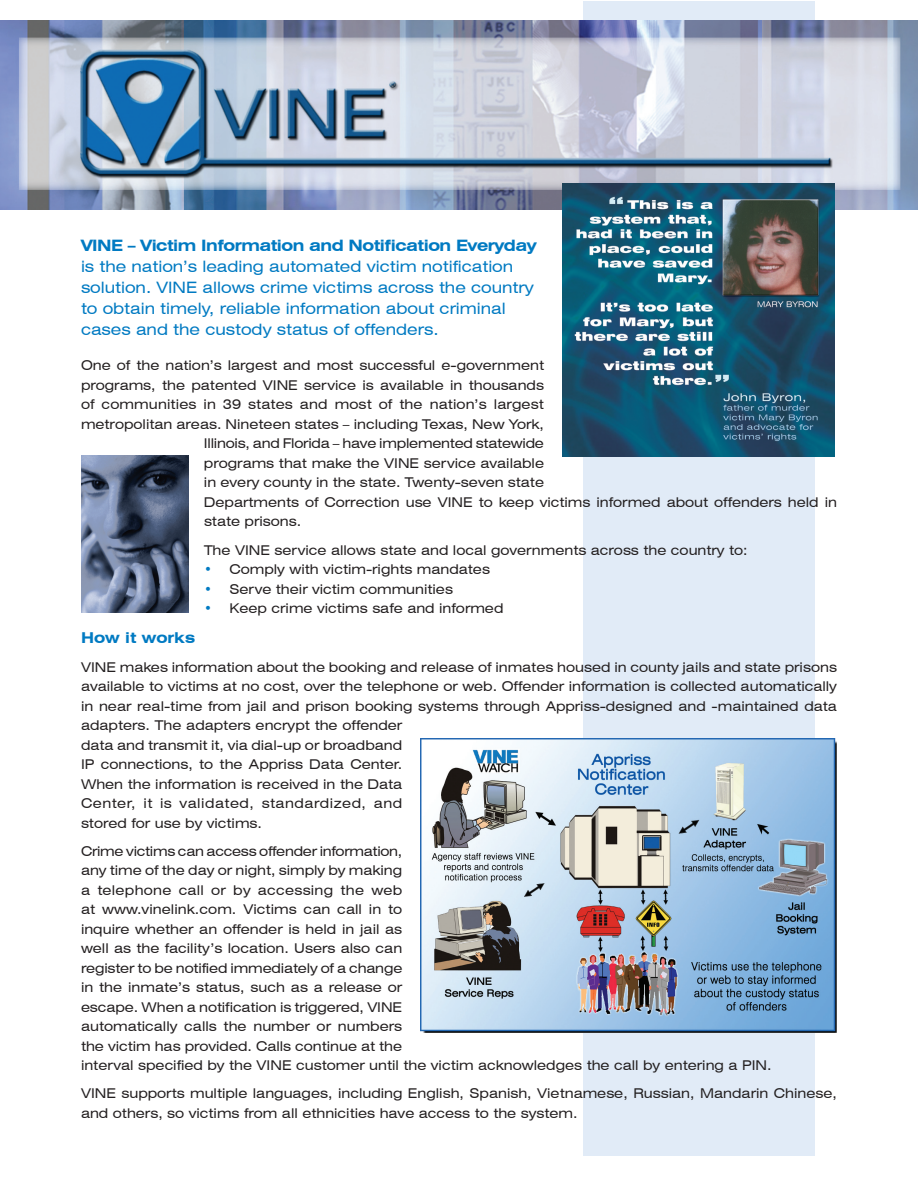
<style>
.page{position:relative;width:918px;height:1188px;background:#fff}
.page>*{position:absolute;margin:0;border:0;box-sizing:border-box;transform-origin:0 0}
.t1{font:expanded 15.75px/21px "Swiss 721 BT";color:#007ac2}
.t2{font:700 expanded 15.75px "Swiss 721 BT";letter-spacing:-.03em;color:#007ac2}
.t3{font:700 expanded 15px "Swiss 721 BT";color:#007ac2}
.t4{font:expanded 13.5px/19.5px "Swiss 721 BT";color:#231f20}
.s1{color:#007ac2}
</style>
<div class="page">
<div style="left:584px;top:2px;width:231px;height:1154px;background:#e1ebf7"></div>
<img style="left:81px;top:455px;width:108px;height:158px">
<img style="left:420px;top:738px;width:417px;height:294px">
<img style="left:0;top:21px;width:918px;height:189px">
<img style="left:562px;top:183px;width:273px;height:274px">
<p class="t2" style="left:81px;top:236px;width:457px">VINE – Victim Information and Notification Everyday</p>
<p class="t1" style="left:81px;top:256px;width:454px">is the nation’s leading automated victim notification solution. VINE allows crime victims across the country to obtain timely, reliable information about criminal cases and the custody status of offenders.</p>
<p class="t4" style="left:81px;top:356px;width:465px">One of the nation’s largest and most successful e-government</p>
<p class="t4" style="left:81px;top:375px;width:465px">programs, the patented VINE service is available in thousands</p>
<p class="t4" style="left:81px;top:395px;width:464px">of communities in 39 states and most of the nation’s largest</p>
<p class="t4" style="left:81px;top:414px;width:465px">metropolitan areas. Nineteen states – including Texas, New York,</p>
<p class="t4" style="left:204px;top:434px;width:342px">Illinois, and Florida – have implemented statewide</p>
<p class="t4" style="left:204px;top:453px;width:342px">programs that make the VINE service available</p>
<p class="t4" style="left:204px;top:473px;width:342px">in every county in the state. Twenty-seven state</p>
<p class="t4" style="left:204px;top:492px;width:635px">Departments of Correction use VINE to keep victims informed about offenders held in</p>
<p class="t4" style="left:204px;top:512px;width:99px">state prisons.</p>
<p class="t4" style="left:204px;top:540px;width:545px">The VINE service allows state and local governments across the country to:</p>
<p class="t4" style="left:204px;top:559px;width:288px"><span class="s1">•</span> Comply with victim-rights mandates</p>
<p class="t4" style="left:204px;top:579px;width:251px"><span class="s1">•</span> Serve their victim communities</p>
<p class="t4" style="left:204px;top:598px;width:301px"><span class="s1">•</span> Keep crime victims safe and informed</p>
<p class="t3" style="left:81px;top:629px;width:116px">How it works</p>
<p class="t4" style="left:81px;top:657px;width:757px">VINE makes information about the booking and release of inmates housed in county jails and state prisons available to victims at no cost, over the telephone or web. Offender information is collected automatically in near real-time from jail and prison booking systems through Appriss-designed and -maintained data adapters. The adapters encrypt the offender<br>data and transmit it, via dial-up or broadband<br>IP connections, to the Appriss Data Center.<br>When the information is received in the Data<br>Center, it is validated, standardized, and<br>stored for use by victims.</p>
<p class="t4" style="left:81px;top:841px;width:692px">Crime victims can access offender information,<br>any time of the day or night, simply by making<br>a telephone call or by accessing the web<br>at www.vinelink.com. Victims can call in to<br>inquire whether an offender is held in jail as<br>well as the facility’s location. Users also can<br>register to be notified immediately of a change<br>in the inmate’s status, such as a release or<br>escape. When a notification is triggered, VINE<br>automatically calls the number or numbers<br>the victim has provided. Calls continue at the<br>interval specified by the VINE customer until the victim acknowledges the call by entering a PIN.</p>
<p class="t4" style="left:81px;top:1084px;width:757px">VINE supports multiple languages, including English, Spanish, Vietnamese, Russian, Mandarin Chinese, and others, so victims from all ethnicities have access to the system.</p>
</div>
